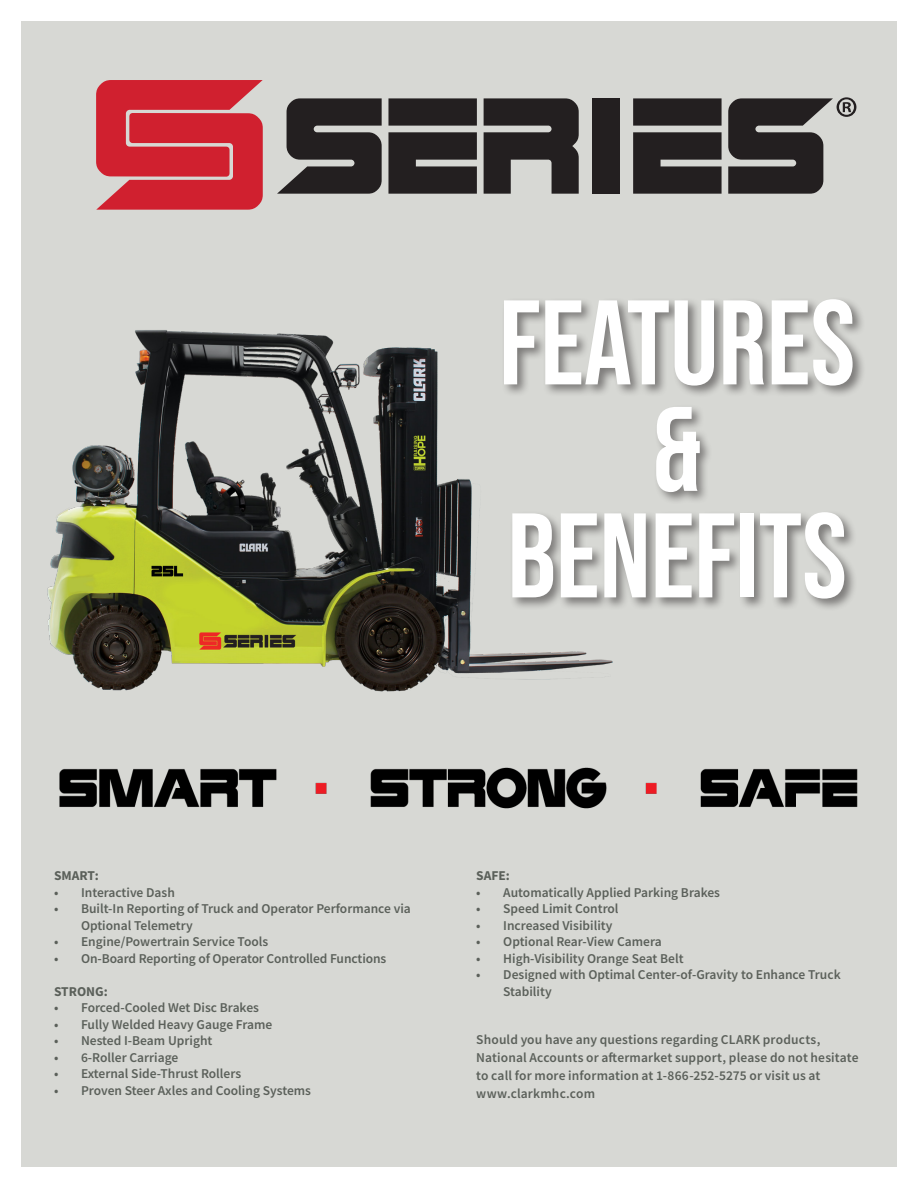
<style>
.page{position:relative;width:918px;height:1188px;background:#fff}
.page>*{position:absolute;margin:0;border:0;box-sizing:border-box;transform-origin:0 0}
.t1{font:120px "Bebas Neue";color:#fff}
.CONTENT{font:600 13.5px/16.5px "Source Sans Pro";color:#5b605a}
.CONTENT-2{font:700 13.5px "Source Sans Pro";color:#5b605a}
</style>
<div class="page">
<div style="left:21px;top:21px;width:876px;height:1145px;background:#d7d8d4"></div>
<img style="left:59px;top:767px;width:799px;height:42px">
<svg style="left:96px;top:80px;width:167px;height:130px;background:#d03744"></svg>
<svg style="left:277px;top:98px;width:105px;height:96px"></svg>
<svg style="left:388px;top:98px;width:89px;height:96px;background:#3a3737"></svg>
<div style="left:592px;top:98px;width:28px;height:96px;background:#231f20"></div>
<svg style="left:633px;top:98px;width:89px;height:96px;background:#3a3737"></svg>
<svg style="left:728px;top:97px;width:128px;height:97px"></svg>
<svg style="left:484px;top:98px;width:95px;height:96px"></svg>
<div style="left:501px;top:296px;width:365px;height:316px;background:#231f20;opacity:.5"></div>
<img style="left:47px;top:326px;width:571px;height:366px">
<p class="t1" style="left:499px;top:275px;width:358px">FEATURES</p>
<p class="t1" style="left:652px;top:381px;width:52px">&amp;</p>
<p class="t1" style="left:507px;top:488px;width:341px">BENEFITS</p>
<p class="CONTENT-2" style="left:54px;top:866px;width:46px">SMART:</p>
<p class="CONTENT" style="left:54px;top:884px;width:122px">• Interactive Dash</p>
<p class="CONTENT" style="left:81px;top:900px;width:331px;text-indent:-27px">• Built-In Reporting of Truck and Operator Performance via<br>Optional Telemetry</p>
<p class="CONTENT" style="left:54px;top:933px;width:216px">• Engine/Powertrain Service Tools</p>
<p class="CONTENT" style="left:54px;top:950px;width:334px">• On-Board Reporting of Operator Controlled Functions</p>
<p class="CONTENT-2" style="left:54px;top:982px;width:55px">STRONG:</p>
<p class="CONTENT" style="left:54px;top:999px;width:207px">• Forced-Cooled Wet Disc Brakes</p>
<p class="CONTENT" style="left:54px;top:1016px;width:220px">• Fully Welded Heavy Gauge Frame</p>
<p class="CONTENT" style="left:54px;top:1032px;width:160px">• Nested I-Beam Upright</p>
<p class="CONTENT" style="left:54px;top:1049px;width:126px">• 6-Roller Carriage</p>
<p class="CONTENT" style="left:54px;top:1065px;width:189px">• External Side-Thrust Rollers</p>
<p class="CONTENT" style="left:54px;top:1082px;width:259px">• Proven Steer Axles and Cooling Systems</p>
<p class="CONTENT-2" style="left:476px;top:866px;width:35px">SAFE:</p>
<p class="CONTENT" style="left:476px;top:884px;width:245px">• Automatically Applied Parking Brakes</p>
<p class="CONTENT" style="left:476px;top:900px;width:144px">• Speed Limit Control</p>
<p class="CONTENT" style="left:476px;top:917px;width:138px">• Increased Visibility</p>
<p class="CONTENT" style="left:476px;top:933px;width:187px">• Optional Rear-View Camera</p>
<p class="CONTENT" style="left:476px;top:950px;width:209px">• High-Visibility Orange Seat Belt</p>
<p class="CONTENT" style="left:503px;top:966px;width:339px;text-indent:-27px">• Designed with Optimal Center-of-Gravity to Enhance Truck<br>Stability</p>
<p class="CONTENT" style="left:476px;top:1030px;width:384px;line-height:18px">Should you have any questions regarding CLARK products,<br>National Accounts or aftermarket support, please do not hesitate to call for more information at 1-866-252-5275 or visit us at</p>
<p class="CONTENT" style="left:476px;top:1085px;width:120px">www.clarkmhc.com</p>
</div>
